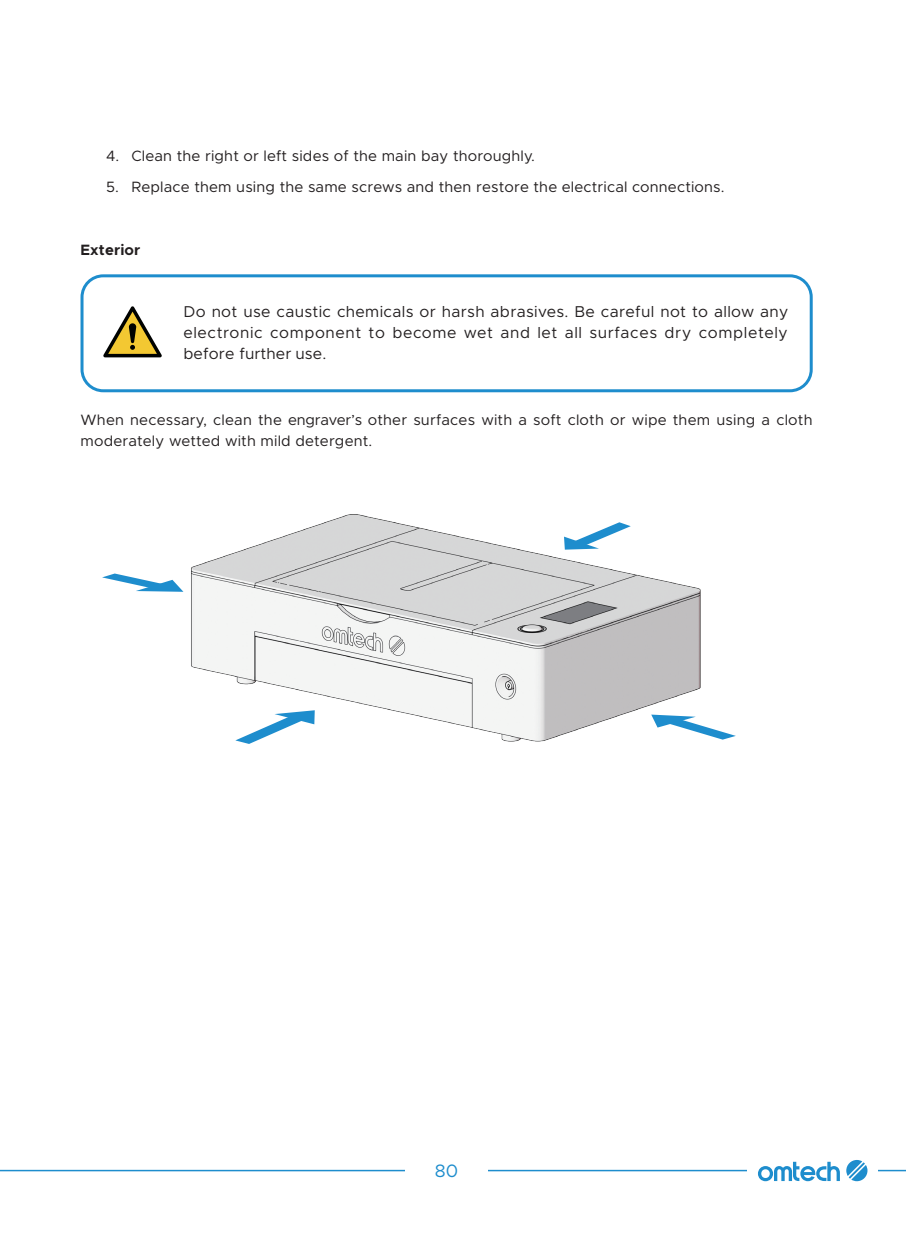
<style>
.page{position:relative;width:906px;height:1238px;background:#fff}
.page>*{position:absolute;margin:0;border:0;box-sizing:border-box;transform-origin:0 0}
.t1{font:18px "Metropolis";color:#1e8dcd}
.t2{font:15.75px/21px "Metropolis";letter-spacing:.04em;color:#231f20;text-align:justify}
.t3{font:15px/21px "Metropolis";letter-spacing:.01em;color:#231f20}
.t4{font:700 15px "Metropolis";letter-spacing:.01em;color:#231f20}
</style>
<div class="page">
<hr style="left:0;top:1169px;width:906px;height:2px;background:#1e8dcd">
<div style="left:747px;top:1149px;width:131px;height:42px;background:#fff"></div>
<svg style="left:758px;top:1161px;width:82px;height:20px"></svg>
<svg style="left:846px;top:1160px;width:21px;height:21px"></svg>
<div style="left:405px;top:1161px;width:83px;height:18px;background:#fff"></div>
<div style="left:80px;top:274px;width:732px;height:118px;border:3px solid #1e8dcd;border-radius:21px"></div>
<svg style="left:103px;top:306px;width:59px;height:51px"></svg>
<img style="left:191px;top:514px;width:510px;height:228px">
<svg style="left:201px;top:706px;width:143px;height:38px"></svg>
<svg style="left:631px;top:709px;width:105px;height:33px"></svg>
<svg style="left:102px;top:568px;width:98px;height:30px"></svg>
<svg style="left:533px;top:518px;width:133px;height:35px"></svg>
<p class="t3" style="left:106px;top:145px;width:430px">4. Clean the right or left sides of the main bay thoroughly.</p>
<p class="t3" style="left:106px;top:176px;width:620px">5. Replace them using the same screws and then restore the electrical connections.</p>
<p class="t4" style="left:80px;top:241px;width:61px">Exterior</p>
<p class="t2" style="left:183px;top:301px;width:606px">Do not use caustic chemicals or harsh abrasives. Be careful not to allow any electronic component to become wet and let all surfaces dry completely before further use.</p>
<p class="t3" style="left:80px;top:409px;width:733px">When necessary, clean the engraver’s other surfaces with a soft cloth or wipe them using a cloth moderately wetted with mild detergent.</p>
<p class="t1" style="left:435px;top:1159px;width:25px">80</p>
</div>
